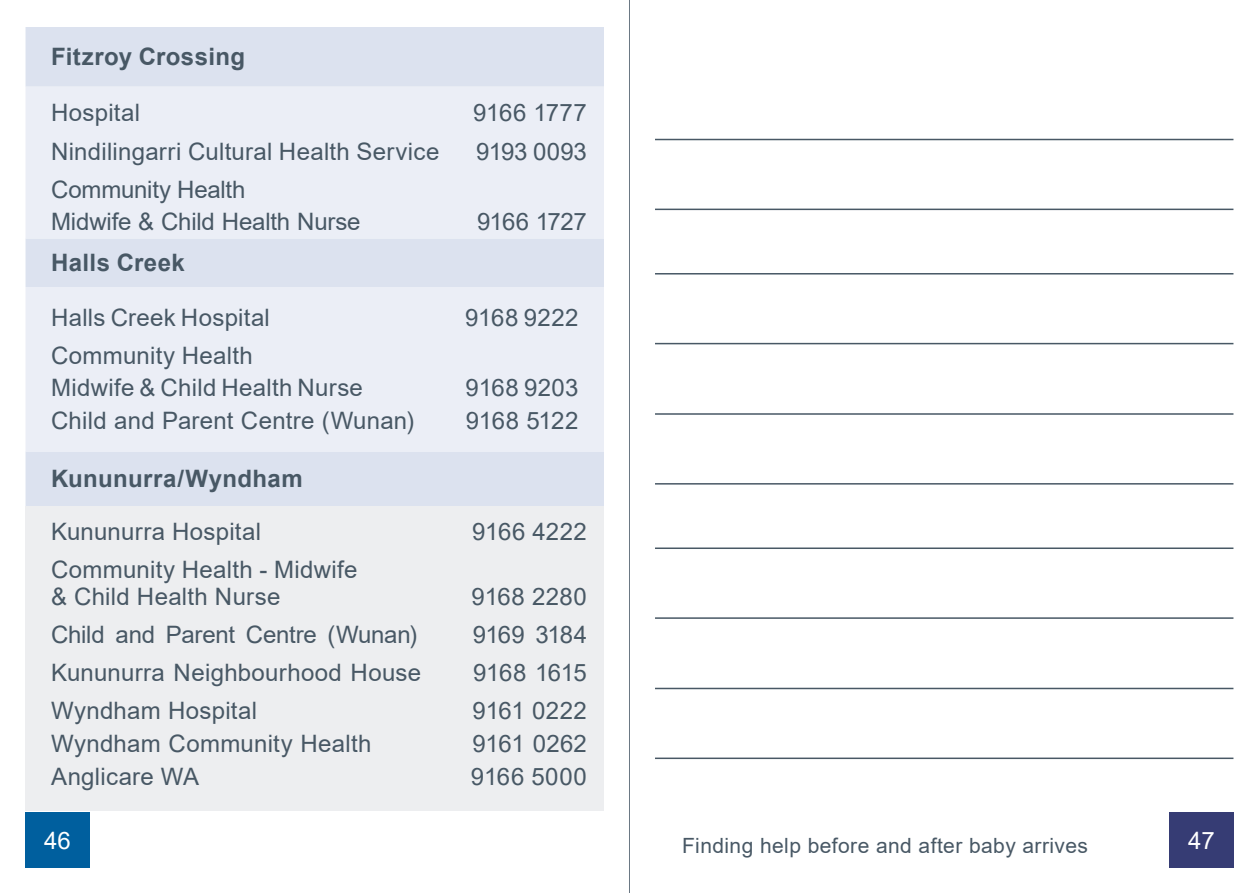
<style>
.page{position:relative;width:1259px;height:893px;background:#fff}
.page>*{position:absolute;margin:0;border:0;box-sizing:border-box;transform-origin:0 0}
.t1{font:24px/32.1px "Arial";letter-spacing:.01em;color:#485865}
.t2{font:24px/32.1px "Arial";letter-spacing:-.01em;color:#485865}
.t3{font:700 24px "Arial";letter-spacing:.015em;color:#485865}
.t4{font:24px "Arial";letter-spacing:-.015em;color:#485865}
.t5{font:24px "Arial";letter-spacing:-.025em;color:#485865}
.t6{font:24px "Arial";letter-spacing:-.035em;color:#485865}
.t7{font:24px "Arial";color:#fff}
.t8{font:21px "Arial";letter-spacing:.02em;color:#485865}
</style>
<div class="page">
<div style="left:1169px;top:812px;width:64px;height:55px;background:#363c74"></div>
<div style="left:26px;top:27px;width:578px;height:479px;background:#dce2ef"></div>
<svg style="left:26px;top:87px;width:578px;height:364px;background:#e9ecf5"></svg>
<div style="left:26px;top:506px;width:578px;height:305px;background:#edeef0"></div>
<div style="left:26px;top:812px;width:64px;height:55px;background:#005f9e"></div>
<hr style="left:655px;top:139px;width:578px;height:1px;background:#485865">
<hr style="left:655px;top:413px;width:578px;height:2px;background:#485865">
<hr style="left:655px;top:273px;width:578px;height:2px;background:#485865">
<hr style="left:655px;top:547px;width:578px;height:2px;background:#485865">
<hr style="left:655px;top:688px;width:578px;height:1px;background:#485865">
<hr style="left:655px;top:209px;width:578px;height:1px;background:#485865">
<hr style="left:655px;top:483px;width:578px;height:2px;background:#485865">
<hr style="left:655px;top:343px;width:578px;height:1px;background:#485865">
<hr style="left:655px;top:617px;width:578px;height:2px;background:#485865">
<hr style="left:655px;top:758px;width:578px;height:1px;background:#485865">
<hr style="left:629px;top:0;width:1px;height:893px;background:#6b7884">
<p class="t3" style="left:51px;top:40px;width:196px">Fitzroy Crossing</p>
<p class="t1" style="left:51px;top:96px;width:91px">Hospital</p>
<p class="t1" style="left:473px;top:96px;width:115px">9166 1777</p>
<p class="t1" style="left:51px;top:135px;width:390px">Nindilingarri Cultural Health Service</p>
<p class="t1" style="left:476px;top:135px;width:112px">9193 0093</p>
<p class="t2" style="left:51px;top:173px;width:311px">Community Health<br>Midwife &amp; Child Health Nurse</p>
<p class="t5" style="left:477px;top:205px;width:111px">9166 1727</p>
<p class="t3" style="left:51px;top:246px;width:135px">Halls Creek</p>
<p class="t1" style="left:51px;top:302px;width:220px">Halls Creek Hospital</p>
<p class="t1" style="left:465px;top:302px;width:115px">9168 9222</p>
<p class="t1" style="left:51px;top:340px;width:313px">Community Health<br>Midwife &amp; Child Health Nurse</p>
<p class="t1" style="left:465px;top:372px;width:114px">9168 9203</p>
<p class="t1" style="left:51px;top:405px;width:365px">Child and Parent Centre (Wunan)</p>
<p class="t4" style="left:466px;top:404px;width:114px">9168 5122</p>
<p class="t3" style="left:51px;top:462px;width:253px">Kununurra/Wyndham</p>
<p class="t1" style="left:51px;top:516px;width:211px">Kununurra Hospital</p>
<p class="t1" style="left:472px;top:516px;width:116px">9166 4222</p>
<p class="t1" style="left:51px;top:557px;width:308px;line-height:26.1px">Community Health - Midwife &amp; Child Health Nurse</p>
<p class="t1" style="left:471px;top:580px;width:117px">9168 2280</p>
<p class="t2" style="left:51px;top:618px;width:368px">Child and Parent Centre (Wunan)</p>
<p class="t6" style="left:473px;top:618px;width:116px">9169 3184</p>
<p class="t1" style="left:51px;top:656px;width:372px">Kununurra Neighbourhood House</p>
<p class="t4" style="left:473px;top:656px;width:115px">9168 1615</p>
<p class="t1" style="left:51px;top:694px;width:207px">Wyndham Hospital</p>
<p class="t1" style="left:472px;top:694px;width:116px">9161 0222</p>
<p class="t1" style="left:51px;top:727px;width:322px">Wyndham Community Health</p>
<p class="t1" style="left:472px;top:727px;width:116px">9161 0262</p>
<p class="t1" style="left:51px;top:760px;width:150px">Anglicare WA</p>
<p class="t1" style="left:471px;top:760px;width:117px">9166 5000</p>
<p class="t7" style="left:44px;top:824px;width:28px">46</p>
<p class="t7" style="left:1188px;top:824px;width:28px">47</p>
<p class="t8" style="left:682px;top:832px;width:407px">Finding help before and after baby arrives</p>
</div>
